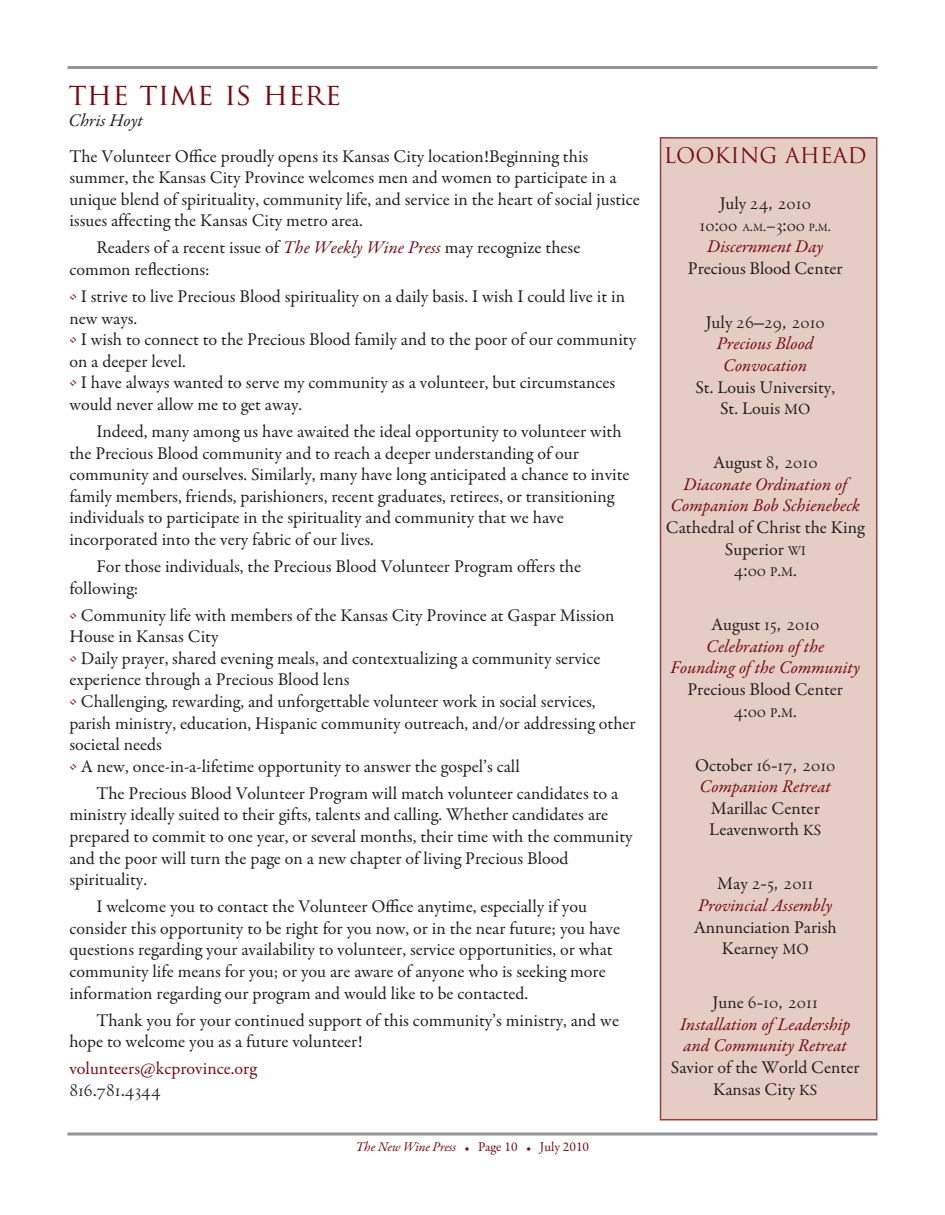
<style>
.page{position:relative;width:945px;height:1215px;background:#fff}
.page>*{position:absolute;margin:0;border:0;box-sizing:border-box;transform-origin:0 0}
.t1{font:30px "Trajan Pro";color:#750c15}
.t2{font:21px/21.6px "Centaur Expert";color:#231f20;text-align:center}
.t3{font:21px "Trajan Pro";color:#750c15}
.t4{font:18px/21.6px "Garamond Premr Pro";color:#231f20}
.t5{font:italic 18px/21.6px "Garamond Premr Pro";color:#750c15;text-align:center}
.t6{font:18px "Garamond Premr Pro";color:#750c15}
.t7{font:italic 18px "Garamond Premr Pro";color:#231f20}
.t8{font:italic 13.5px "Garamond Premr Pro";letter-spacing:-.02em;color:#750c15}
.s1{font-style:italic;color:#750c15}
.s2{font-family:"Tempus Sans ITC";font-size:15px;color:#750c15}
.s3{font-style:normal;font-size:10.5px}
.s4{font-style:normal}
.s5{font-family:"Garamond Premr Pro";font-size:18px}
.s6{font-family:"Garamond Premr Pro";font-size:11.25px}
.s7{font-family:"Garamond Premr Pro";font-size:15px}
.s8{font-size:15.75px}
.s9{font-style:normal;color:#231f20}
.s10{font-family:"Centaur Expert";font-style:normal;font-size:21px;color:#231f20}
.s11{font-size:13.5px}
.s12{font-family:"Garamond Premr Pro";font-size:13.5px}
</style>
<div class="page">
<div style="left:661px;top:139px;width:215px;height:980px;background:#e5ccc5"></div>
<div style="left:660px;top:137px;width:218px;height:983px;border:2px solid #93433c"></div>
<hr style="left:68px;top:66px;width:810px;height:3px;background:#939598">
<svg style="left:68px;top:1132px;width:810px;height:4px;background:#adafb1"></svg>
<h1 class="t1" style="left:69px;top:77px;width:274px">the time is here</h1>
<p class="t7" style="left:69px;top:113px;width:76px">Chris Hoyt</p>
<p class="t4" style="left:69px;top:147px;width:572px">The Volunteer Office proudly opens its Kansas City location!Beginning this summer, the Kansas City Province welcomes men and women to participate in a unique blend of spirituality, community life, and service in the heart of social justice issues affecting the Kansas City metro area.</p>
<p class="t4" style="left:69px;top:239px;width:513px;text-indent:27px">Readers of a recent issue of <span class="s1">The Weekly Wine Press</span> may recognize these common reflections:</p>
<p class="t4" style="left:69px;top:287px;width:557px"><span class="s2">•</span> I strive to live Precious Blood spirituality on a daily basis. I wish I could live it in new ways.</p>
<p class="t4" style="left:69px;top:330px;width:568px"><span class="s2">•</span> I wish to connect to the Precious Blood family and to the poor of our community on a deeper level.</p>
<p class="t4" style="left:69px;top:374px;width:548px"><span class="s2">•</span> I have always wanted to serve my community as a volunteer, but circumstances would never allow me to get away.</p>
<p class="t4" style="left:69px;top:422px;width:562px;text-indent:27px">Indeed, many among us have awaited the ideal opportunity to volunteer with the Precious Blood community and to reach a deeper understanding of our community and ourselves. Similarly, many have long anticipated a chance to invite family members, friends, parishioners, recent graduates, retirees, or transitioning individuals to participate in the spirituality and community that we have incorporated into the very fabric of our lives.</p>
<p class="t4" style="left:69px;top:557px;width:513px;text-indent:27px">For those individuals, the Precious Blood Volunteer Program offers the following:</p>
<p class="t4" style="left:69px;top:606px;width:547px"><span class="s2">•</span> Community life with members of the Kansas City Province at Gaspar Mission<br>House in Kansas City</p>
<p class="t4" style="left:69px;top:649px;width:533px"><span class="s2">•</span> Daily prayer, shared evening meals, and contextualizing a community service experience through a Precious Blood lens</p>
<p class="t4" style="left:69px;top:692px;width:568px"><span class="s2">•</span> Challenging, rewarding, and unforgettable volunteer work in social services, parish ministry, education, Hispanic community outreach, and/or addressing other societal needs</p>
<p class="t4" style="left:96px;top:754px;width:523px;line-height:27px;text-indent:-27px"><span class="s2">•</span> A new, once-in-a-lifetime opportunity to answer the gospel’s call<br>The Precious Blood Volunteer Program will match volunteer candidates to a</p>
<p class="t4" style="left:69px;top:806px;width:565px">ministry ideally suited to their gifts, talents and calling. Whether candidates are prepared to commit to one year, or several months, their time with the community and the poor will turn the page on a new chapter of living Precious Blood spirituality.</p>
<p class="t4" style="left:69px;top:897px;width:552px;text-indent:27px">I welcome you to contact the Volunteer Office anytime, especially if you consider this opportunity to be right for you now, or in the near future; you have questions regarding your availability to volunteer, service opportunities, or what community life means for you; or you are aware of anyone who is seeking more information regarding our program and would like to be contacted.</p>
<p class="t4" style="left:69px;top:1011px;width:551px;text-indent:27px">Thank you for your continued support of this community’s ministry, and we hope to welcome you as a future volunteer!</p>
<p class="t6" style="left:69px;top:1061px;width:189px">volunteers@kcprovince.org</p>
<p class="t2" style="left:69px;top:1080px;width:93px">816.781.4344</p>
<p class="t8" style="left:356px;top:1142px;width:235px">The New Wine Press <span class="s3">•</span> <span class="s4">Page 10</span> <span class="s3">•</span> <span class="s4">July 2010</span></p>
<p class="t3" style="left:664px;top:144px;width:205px">LOOKING AHEAD</p>
<p class="t2" style="left:700px;top:194px;width:133px"><span class="s5">July</span> 24, 2010<br>10:00 <span class="s6">A</span><span class="s7">.</span><span class="s6">M</span><span class="s7">.</span><span class="s5">–</span>3:00 <span class="s6">P</span><span class="s7">.</span><span class="s6">M</span><span class="s7">.</span></p>
<p class="t5" style="left:707px;top:237px;width:118px">Discernment Day</p>
<p class="t4" style="left:688px;top:259px;width:156px">Precious Blood Center</p>
<p class="t2" style="left:706px;top:312px;width:121px"><span class="s5">July</span> 26‒29, 2010</p>
<p class="t5" style="left:717px;top:335px;width:98px">Precious Blood<br>Convocation</p>
<p class="t4" style="left:695px;top:378px;width:141px;text-align:center">St. Louis University,<br>St. Louis <span class="s8">MO</span></p>
<p class="t5" style="left:670px;top:453px;width:191px"><span class="s9">August</span> <span class="s10">8, 2010<br></span>Diaconate Ordination of<br>Companion Bob Schienebeck</p>
<p class="t4" style="left:666px;top:518px;width:200px;text-align:center">Cathedral of Christ the King<br>Superior <span class="s11">WI</span></p>
<p class="t2" style="left:734px;top:561px;width:65px">4:00 <span class="s12">P</span><span class="s5">.</span><span class="s12">M</span><span class="s5">.</span></p>
<p class="t2" style="left:711px;top:615px;width:110px"><span class="s5">August</span> 15, 2010</p>
<p class="t5" style="left:671px;top:637px;width:191px">Celebration of the<br>Founding of the Community</p>
<p class="t4" style="left:688px;top:680px;width:157px">Precious Blood Center</p>
<p class="t2" style="left:734px;top:701px;width:65px">4:00 <span class="s12">P</span><span class="s5">.</span><span class="s12">M</span><span class="s5">.</span></p>
<p class="t2" style="left:695px;top:755px;width:142px"><span class="s5">October</span> 16-17, 2010</p>
<p class="t5" style="left:700px;top:777px;width:133px">Companion Retreat</p>
<p class="t4" style="left:709px;top:799px;width:114px">Marillac Center<br>Leavenworth <span class="s8">KS</span></p>
<p class="t2" style="left:717px;top:874px;width:98px"><span class="s5">May</span> 2-5, 2011</p>
<p class="t5" style="left:698px;top:896px;width:136px">Provincial Assembly</p>
<p class="t4" style="left:694px;top:918px;width:145px;text-align:center">Annunciation Parish<br>Kearney <span class="s8">MO</span></p>
<p class="t2" style="left:713px;top:993px;width:107px"><span class="s5">June</span> 6-10, 2011</p>
<p class="t5" style="left:680px;top:1015px;width:172px;text-align:left">Installation of Leadership and Community Retreat</p>
<p class="t4" style="left:671px;top:1058px;width:190px;text-align:center">Savior of the World Center<br>Kansas City <span class="s8">KS</span></p>
</div>
